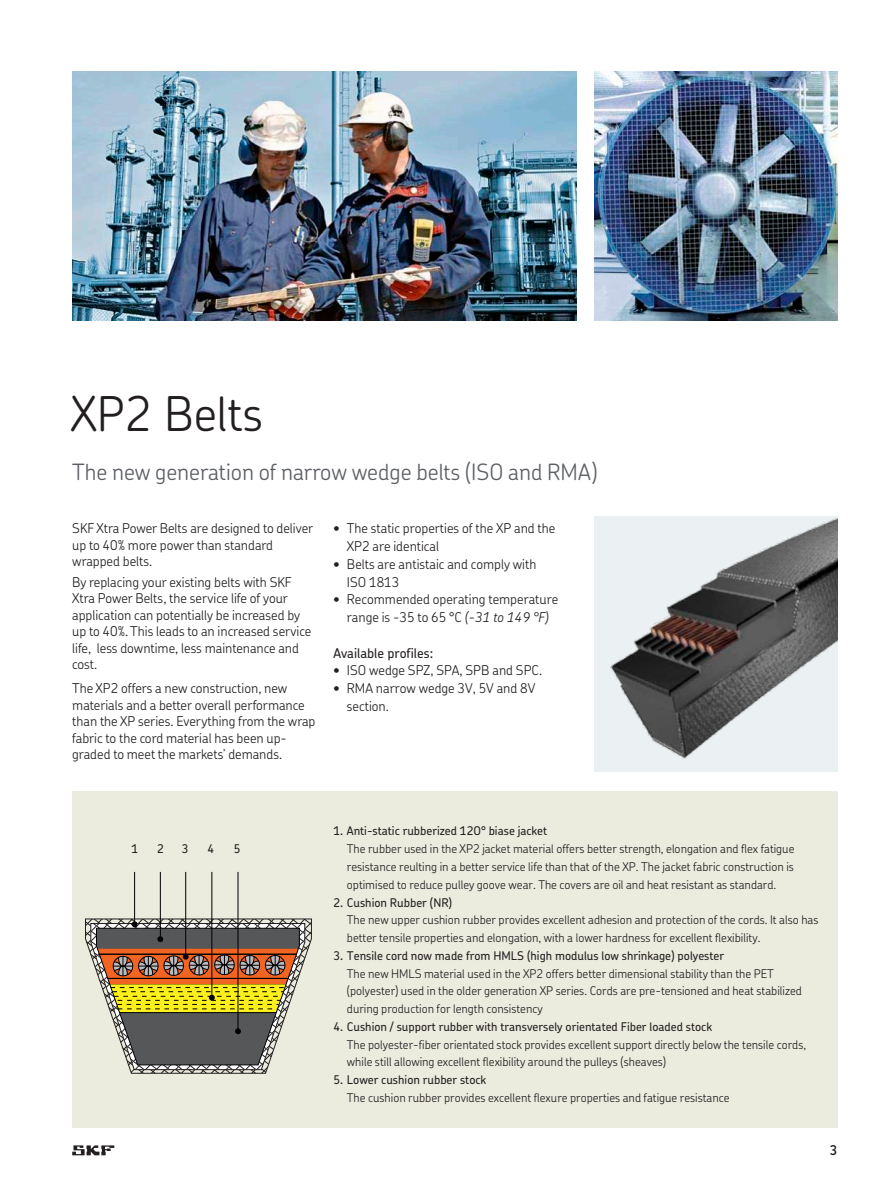
<style>
.page{position:relative;width:893px;height:1191px;background:#fff}
.page>*{position:absolute;margin:0;border:0;box-sizing:border-box;transform-origin:0 0}
.t1{font:300 48px "SKF Chevin OT";color:#231f20}
.t2{font:300 22.5px "SKF Chevin OT";color:#5c5f64}
.t3{font:300 13.5px/16.5px "SKF Chevin OT";color:#231f20}
.t4{font:500 13.5px "SKF Chevin OT";color:#231f20}
.t5{font:600 13.5px "SKF Chevin OT";color:#231f20}
.t6{font:300 12px/17.7px "SKF Chevin OT";color:#231f20}
.t7{font:500 12px "SKF Chevin OT";color:#231f20}
.s1{font-style:italic}
</style>
<div class="page">
<img style="left:594px;top:71px;width:243px;height:250px">
<img style="left:72px;top:71px;width:504px;height:250px">
<div style="left:72px;top:792px;width:765px;height:336px;background:#ebebde"></div>
<img style="left:594px;top:517px;width:243px;height:255px">
<hr style="left:134px;top:872px;width:1px;height:53px;background:#000002">
<hr style="left:160px;top:872px;width:1px;height:67px;background:#000002">
<hr style="left:211px;top:872px;width:1px;height:126px;background:#000002">
<hr style="left:185px;top:872px;width:1px;height:85px;background:#000002">
<hr style="left:237px;top:872px;width:1px;height:159px;background:#000002">
<svg style="left:85px;top:918px;width:227px;height:156px"></svg>
<svg style="left:72px;top:1145px;width:42px;height:10px"></svg>
<h1 class="t1" style="left:71px;top:391px;width:194px">XP2 Belts</h1>
<h2 class="t2" style="left:72px;top:461px;width:527px">The new generation of narrow wedge belts (ISO and RMA)</h2>
<p class="t3" style="left:72px;top:521px;width:242px">SKF Xtra Power Belts are designed to deliver up to 40% more power than standard wrapped belts .</p>
<p class="t3" style="left:72px;top:574px;width:240px">By replacing your existing belts with SKF Xtra Power Belts, the service life of your application can potentially be increased by up to 40% . This leads to an increased service life, less downtime, less maintenance and cost .</p>
<p class="t3" style="left:72px;top:681px;width:245px">The XP2 offers a new construction, new materials and a better overall performance than the XP series . Everything from the wrap fabric to the cord material has been up&shy;graded to meet the markets’ demands .</p>
<p class="t3" style="left:347px;top:520px;width:210px;line-height:17.9px;text-indent:-13px">• The static properties of the XP and the<br>XP2 are identical</p>
<p class="t3" style="left:347px;top:556px;width:191px;line-height:17.9px;text-indent:-13px">• Belts are antistaic and comply with<br>ISO 1813</p>
<p class="t3" style="left:333px;top:591px;width:226px;line-height:17.9px;text-align:center">• Recommended operating temperature range is -35 to 65 °C <span class="s1">(-31 to 149 °F)</span></p>
<p class="t4" style="left:333px;top:647px;width:101px">Available profiles:</p>
<p class="t3" style="left:333px;top:663px;width:210px">• ISO wedge SPZ, SPA, SPB and SPC .</p>
<p class="t3" style="left:347px;top:680px;width:190px;line-height:17.9px;text-indent:-13px">• RMA narrow wedge 3V, 5V and 8V section .</p>
<p class="t7" style="left:131px;top:843px;width:8px">1</p>
<p class="t7" style="left:157px;top:843px;width:8px">2</p>
<p class="t7" style="left:182px;top:843px;width:8px">3</p>
<p class="t7" style="left:207px;top:843px;width:8px">4</p>
<p class="t7" style="left:234px;top:843px;width:8px">5</p>
<p class="t7" style="left:333px;top:826px;width:215px">1. Anti-static rubberized 12O° biase jacket</p>
<p class="t6" style="left:347px;top:841px;width:449px;text-align:justify">The rubber used in the XP2 jacket material offers better strength, elongation and flex fatigue resistance reulting in a better service life than that of the XP . The jacket fabric construction is optimised to reduce pulley goove wear . The covers are oil and heat resistant as standard .</p>
<p class="t7" style="left:333px;top:897px;width:120px">2. Cushion Rubber (NR)</p>
<p class="t6" style="left:347px;top:912px;width:473px">The new upper cushion rubber provides excellent adhesion and protection of the cords . It also has better tensile properties and elongation, with a lower hardness for excellent flexibility .</p>
<p class="t7" style="left:333px;top:950px;width:392px">3. Tensile cord now made from HMLS (high modulus low shrinkage) polyester</p>
<p class="t6" style="left:347px;top:965px;width:456px">The new HMLS material used in the XP2 offers better dimensional stability than the PET (polyester) used in the older generation XP series . Cords are pre-tensioned and heat stabilized during production for length consistency</p>
<p class="t7" style="left:333px;top:1021px;width:380px">4. Cushion / support rubber with transversely orientated Fiber loaded stock</p>
<p class="t6" style="left:347px;top:1036px;width:461px">The polyester-fiber orientated stock provides excellent support directly below the tensile cords, while still allowing excellent flexibility around the pulleys (sheaves)</p>
<p class="t7" style="left:333px;top:1074px;width:154px">5. Lower cushion rubber stock</p>
<p class="t6" style="left:347px;top:1089px;width:384px">The cushion rubber provides excellent flexure properties and fatigue resistance</p>
<p class="t5" style="left:829px;top:1144px;width:9px">3</p>
</div>
